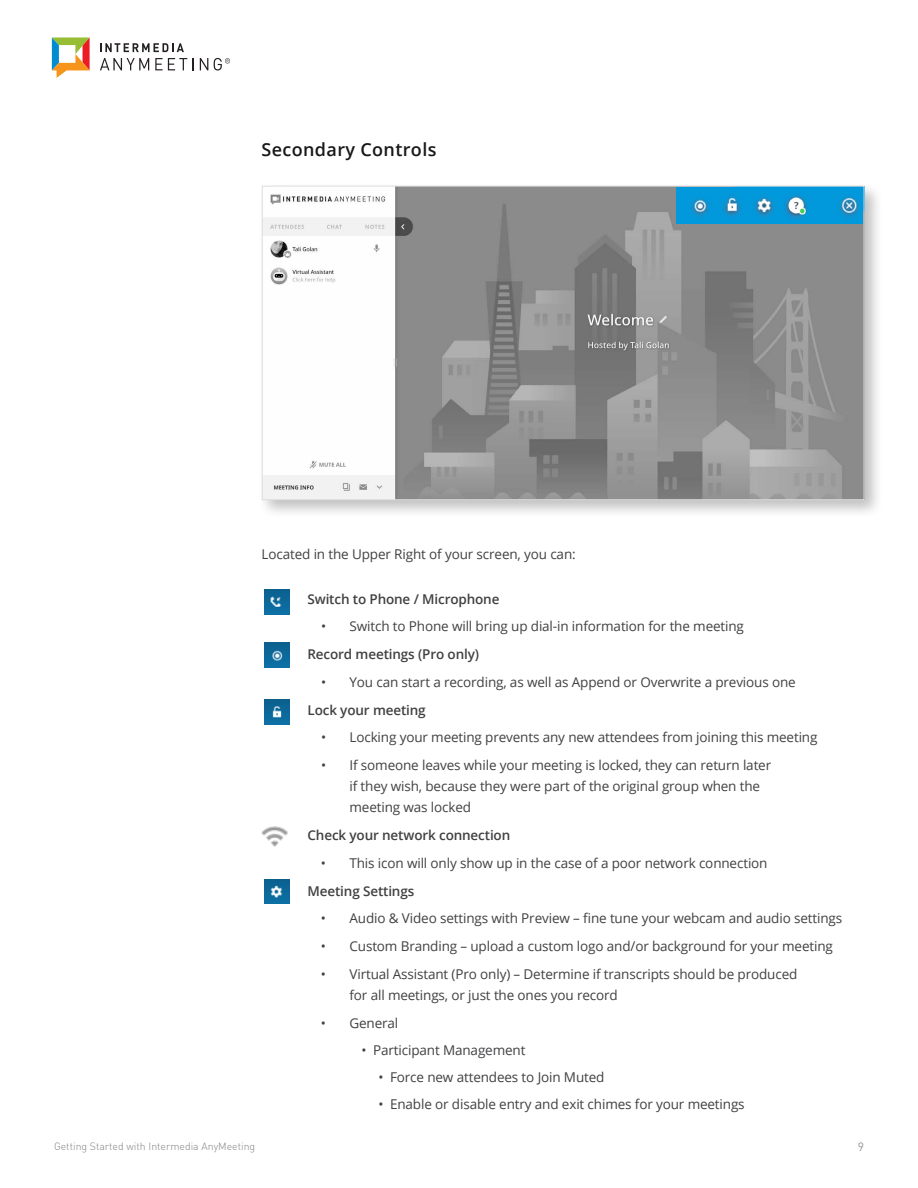
<style>
.page{position:relative;width:918px;height:1188px;background:#fff}
.page>*{position:absolute;margin:0;border:0;box-sizing:border-box;transform-origin:0 0}
.t1{font:600 18px "Open Sans";letter-spacing:.02em;color:#18181a}
.t2{font:13.5px/21px "Open Sans";letter-spacing:-.01em;color:#414042}
.t3{font:600 13.5px "Open Sans";letter-spacing:-.01em;color:#414042}
.t4{font:12px "DINOT";color:#939291}
.t5{font:300 10.5px "DINOT";color:#808285}
</style>
<div class="page">
<svg style="left:52px;top:38px;width:38px;height:40px"></svg>
<svg style="left:100px;top:43px;width:84px;height:9px"></svg>
<svg style="left:100px;top:58px;width:49px;height:12px"></svg>
<svg style="left:155px;top:58px;width:39px;height:12px"></svg>
<svg style="left:200px;top:58px;width:8px;height:12px"></svg>
<svg style="left:214px;top:58px;width:16px;height:13px"></svg>
<div style="left:258px;top:182px;width:626px;height:337px;background:#000;opacity:.25"></div>
<img style="left:264px;top:188px;width:598px;height:310px">
<img style="left:261px;top:826px;width:27px;height:21px">
<img style="left:676px;top:187px;width:186px;height:37px">
<img style="left:264px;top:589px;width:26px;height:25px">
<img style="left:264px;top:643px;width:26px;height:25px">
<img style="left:264px;top:700px;width:26px;height:25px">
<img style="left:264px;top:879px;width:26px;height:25px">
<h1 class="t1" style="left:262px;top:137px;width:176px">Secondary Controls</h1>
<p class="t2" style="left:262px;top:543px;width:316px">Located in the Upper Right of your screen, you can:</p>
<p class="t3" style="left:308px;top:590px;width:194px">Switch to Phone / Microphone</p>
<p class="t2" style="left:321px;top:616px;width:425px">• Switch to Phone will bring up dial-in information for the meeting</p>
<p class="t3" style="left:308px;top:645px;width:173px">Record meetings (Pro only)</p>
<p class="t2" style="left:321px;top:671px;width:476px">• You can start a recording, as well as Append or Overwrite a previous one</p>
<p class="t3" style="left:308px;top:701px;width:120px">Lock your meeting</p>
<p class="t2" style="left:321px;top:727px;width:498px">• Locking your meeting prevents any new attendees from joining this meeting</p>
<p class="t2" style="left:349px;top:754px;width:423px;text-indent:-28px">• If someone leaves while your meeting is locked, they can return later if they wish, because they were part of the original group when the meeting was locked</p>
<p class="t3" style="left:307px;top:826px;width:204px">Check your network connection</p>
<p class="t2" style="left:321px;top:852px;width:448px">• This icon will only show up in the case of a poor network connection</p>
<p class="t3" style="left:307px;top:881px;width:108px">Meeting Settings</p>
<p class="t2" style="left:321px;top:908px;width:523px">• Audio &amp; Video settings with Preview – fine tune your webcam and audio settings</p>
<p class="t2" style="left:321px;top:935px;width:513px">• Custom Branding – upload a custom logo and/or background for your meeting</p>
<p class="t2" style="left:349px;top:963px;width:449px;text-indent:-28px">• Virtual Assistant (Pro only) – Determine if transcripts should be produced for all meetings, or just the ones you record</p>
<p class="t2" style="left:321px;top:1012px;width:79px">• General</p>
<p class="t2" style="left:361px;top:1040px;width:166px">• Participant Management</p>
<p class="t2" style="left:378px;top:1066px;width:228px">• Force new attendees to Join Muted</p>
<p class="t2" style="left:378px;top:1094px;width:368px">• Enable or disable entry and exit chimes for your meetings</p>
<p class="t5" style="left:54px;top:1139px;width:203px">Getting Started with Intermedia AnyMeeting</p>
<p class="t4" style="left:858px;top:1139px;width:8px">9</p>
</div>
